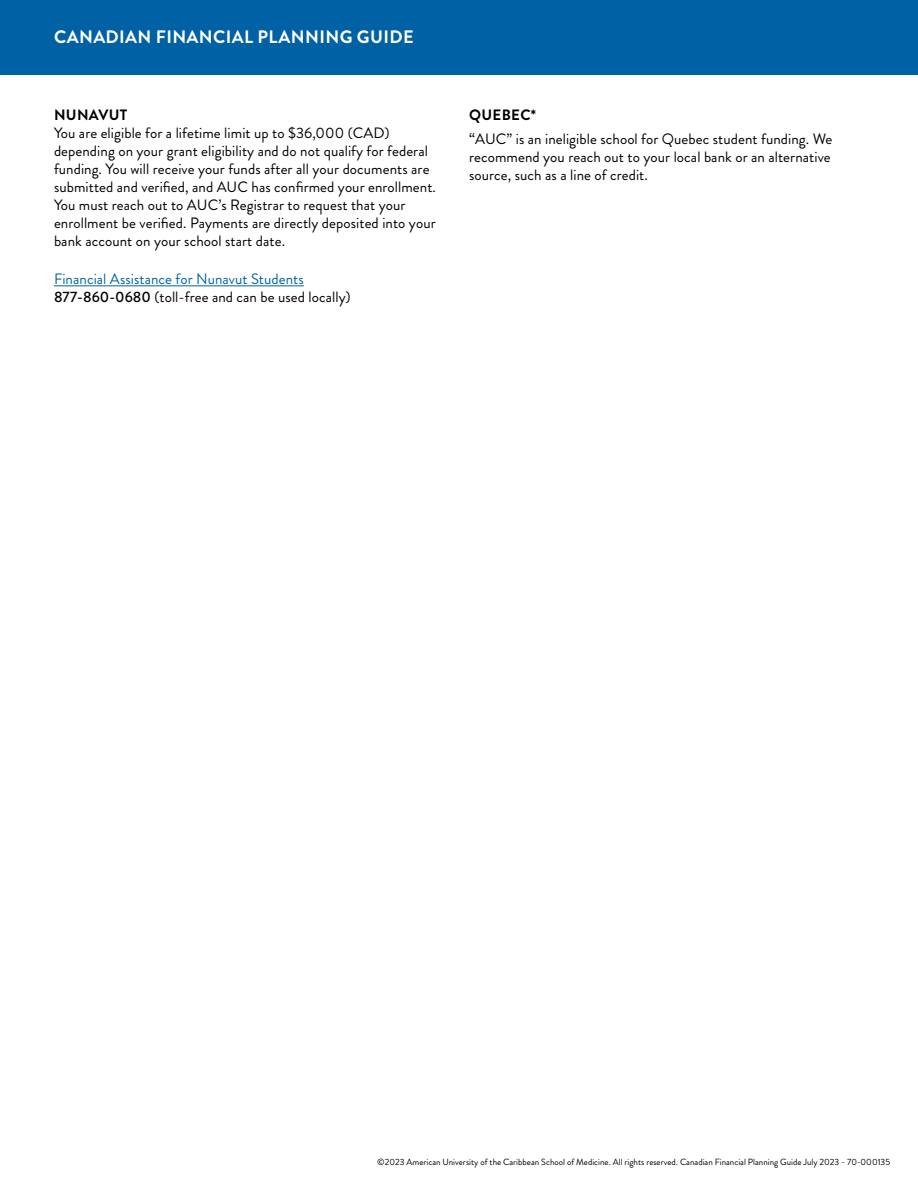
<style>
.page{position:relative;width:918px;height:1188px;background:#fff}
.page>*{position:absolute;margin:0;border:0;box-sizing:border-box;transform-origin:0 0}
.t1{font:700 18px "Brandon Grotesque";letter-spacing:.02em;color:#fff}
.t2{font:15px/18px "Brandon Grotesque";letter-spacing:.005em;color:#000}
.t3{font:15px/18px "Brandon Grotesque";letter-spacing:.005em;color:#0062a5}
.t4{font:700 15px "Brandon Grotesque";letter-spacing:.02em;color:#000}
.t5{font:9px "Brandon Grotesque";color:#000}
.s1{font-weight:500;color:#000}
.s2{color:#000}
.s3{font-weight:700}
.s4{font-size:15.75px}
</style>
<div class="page">
<div style="left:0;top:0;width:918px;height:75px;background:#0062a5"></div>
<hr style="left:54px;top:285px;width:250px;height:1px;background:#0062a5">
<p class="t1" style="left:54px;top:25px;width:361px">CANADIAN FINANCIAL PLANNING GUIDE</p>
<p class="t4" style="left:54px;top:104px;width:75px">NUNAVUT</p>
<p class="t2" style="left:54px;top:124px;width:384px">You are eligible for a lifetime limit up to $36,000 (CAD) depending on your grant eligibility and do not qualify for federal funding. You will receive your funds after all your documents are submitted and verified, and AUC has confirmed your enrollment.<br>You must reach out to AUC’s Registrar to request that your enrollment be verified. Payments are directly deposited into your bank account on your school start date.</p>
<p class="t3" style="left:54px;top:270px;width:298px">Financial Assistance for Nunavut Students<br><span class="s1">877-860-0680</span> <span class="s2">(toll-free and can be used locally)</span></p>
<p class="t2" style="left:469px;top:103px;width:365px;line-height:24px"><span class="s3">QUEBEC*<br></span><span class="s4">“</span>AUC” is an ineligible school for Quebec student funding. We</p>
<p class="t2" style="left:469px;top:148px;width:363px">recommend you reach out to your local bank or an alternative source, such as a line of credit.</p>
<p class="t5" style="left:377px;top:1156px;width:514px">©2023 American University of the Caribbean School of Medicine. All rights reserved. Canadian Financial Planning Guide July 2023 - 70-000135</p>
</div>
